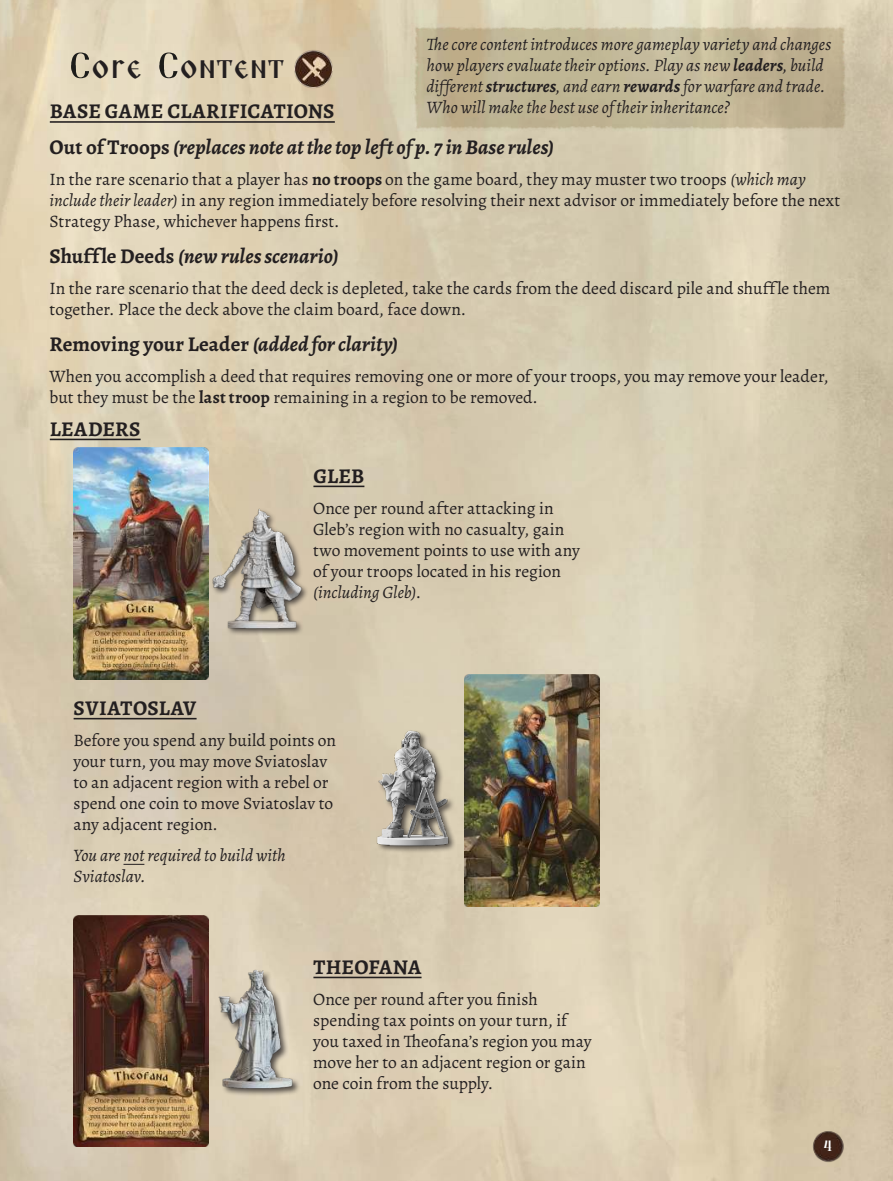
<style>
.page{position:relative;width:893px;height:1181px;background:#fff}
.page>*{position:absolute;margin:0;border:0;box-sizing:border-box;transform-origin:0 0}
.t1{font:35px "Triod Postnaja";letter-spacing:.01em;color:#231f20}
.t2{font:italic 700 21px/35.9px "Alegreya";letter-spacing:.005em;color:#231f20}
.t3{font:700 21px "Alegreya";letter-spacing:.005em;color:#231f20}
.t4{font:700 21px "Alegreya";letter-spacing:.025em;color:#231f20}
.t5{font:17.5px/21px "Alegreya";color:#231f20}
.t6{font:italic 17.5px/21px "Alegreya";letter-spacing:.005em;color:#231f20}
.t7{font:14.88px "Triod Postnaja";color:#fff}
.s1{font-weight:700}
.s2{font-style:normal}
.s3{font-style:italic}
</style>
<div class="page">
<img style="left:0;top:0;width:893px;height:1181px">
<svg style="left:160px;top:53px;width:17px;height:25px"></svg>
<svg style="left:72px;top:53px;width:17px;height:25px"></svg>
<img style="left:289px;top:45px;width:49px;height:48px">
<hr style="left:74px;top:718px;width:123px;height:1px;background:#231f20">
<svg style="left:124px;top:864px;width:20px;height:1px"></svg>
<hr style="left:313px;top:485px;width:51px;height:2px;background:#231f20">
<hr style="left:313px;top:976px;width:109px;height:2px;background:#231f20">
<img style="left:73px;top:448px;width:135px;height:231px">
<img style="left:465px;top:675px;width:135px;height:231px">
<img style="left:73px;top:915px;width:135px;height:232px">
<img style="left:162px;top:499px;width:190px;height:141px">
<img style="left:316px;top:716px;width:193px;height:144px">
<img style="left:162px;top:959px;width:188px;height:141px">
<hr style="left:50px;top:121px;width:285px;height:2px;background:#231f20">
<hr style="left:50px;top:439px;width:91px;height:1px;background:#231f20">
<img style="left:412px;top:18px;width:433px;height:113px">
<img style="left:809px;top:1127px;width:39px;height:39px">
<p class="t6" style="left:427px;top:33px;width:406px">The core content introduces more gameplay variety and changes how players evaluate their options. Play as new <span class="s1">leaders</span>, build different <span class="s1">structures</span>, and earn <span class="s1">rewards</span> for warfare and trade.<br>Who will make the best use of their inheritance?</p>
<h1 class="t1" style="left:91px;top:53px;width:195px">ore ontent</h1>
<p class="t2" style="left:50px;top:93px;width:506px"><span class="s2">BASE GAME CLARIFICATIONS<br>Out of Troops</span> (replaces note at the top left of p. 7 in Base rules)</p>
<p class="t5" style="left:50px;top:170px;width:792px">In the rare scenario that a player has <span class="s1">no troops</span> on the game board, they may muster two troops <span class="s3">(which may include their leader)</span> in any region immediately before resolving their next advisor or immediately before the next<br>Strategy Phase, whichever happens first.</p>
<p class="t2" style="left:50px;top:237px;width:291px"><span class="s2">Shuffle Deeds</span> (new rules scenario)</p>
<p class="t5" style="left:50px;top:278px;width:782px">In the rare scenario that the deed deck is depleted, take the cards from the deed discard pile and shuffle them together. Place the deck above the claim board, face down.</p>
<p class="t3" style="left:50px;top:335px;width:350px">Removing your Leader <span class="s3">(added for clarity)</span></p>
<p class="t5" style="left:50px;top:367px;width:781px">When you accomplish a deed that requires removing one or more of your troops, you may remove your leader, but they must be the <span class="s1">last troop</span> remaining in a region to be removed.</p>
<p class="t3" style="left:50px;top:420px;width:92px">LEADERS</p>
<p class="t3" style="left:313px;top:467px;width:52px">GLEB</p>
<p class="t5" style="left:313px;top:497px;width:268px">Once per round after attacking in<br>Gleb’s region with no casualty, gain two movement points to use with any of your troops located in his region <span class="s3">(including Gleb)</span>.</p>
<p class="t4" style="left:74px;top:699px;width:124px">SVIATOSLAV</p>
<p class="t5" style="left:73px;top:731px;width:264px">Before you spend any build points on your turn, you may move Sviatoslav to an adjacent region with a rebel or spend one coin to move Sviatoslav to any adjacent region.</p>
<p class="t6" style="left:73px;top:846px;width:214px">You are not required to build with<br>Sviatoslav.</p>
<p class="t3" style="left:313px;top:958px;width:109px">THEOFANA</p>
<p class="t5" style="left:313px;top:988px;width:280px">Once per round after you finish spending tax points on your turn, if you taxed in Theofana’s region you may move her to an adjacent region or gain one coin from the supply.</p>
<p class="t7" style="left:824px;top:1141px;width:11px">4</p>
</div>
